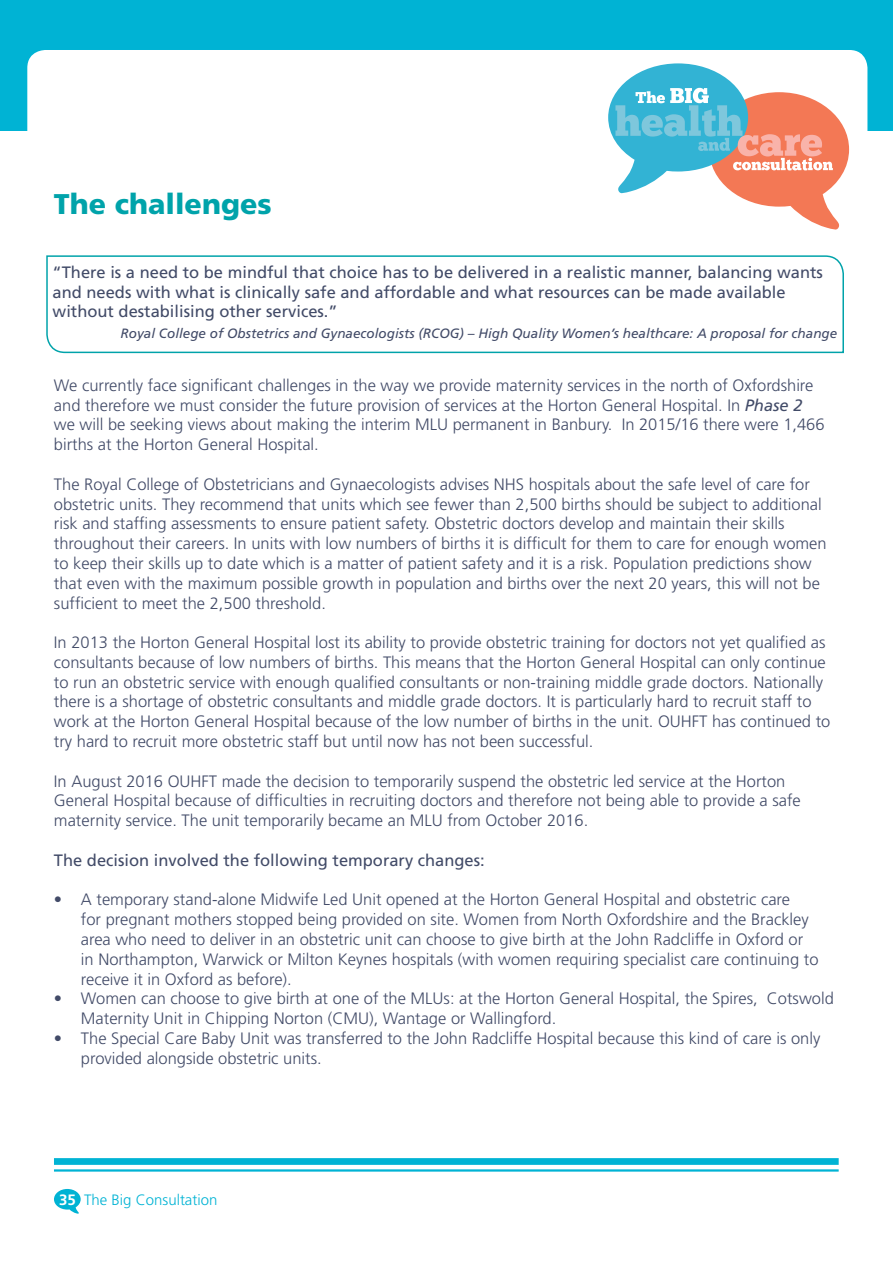
<style>
.page{position:relative;width:893px;height:1263px;background:#fff}
.page>*{position:absolute;margin:0;border:0;box-sizing:border-box;transform-origin:0 0}
.t1{font:900 28.5px "Frutiger";color:#00a3aa}
.t2{font:300 16.5px/19.8px "Frutiger";color:#424b68}
.t3{font:16.5px/19.8px "Frutiger";color:#424b68}
.t4{font:300 15px "Frutiger";color:#00b3d4}
.t5{font:italic 13.5px "Frutiger";color:#424b68}
.s1{font-weight:400;font-style:italic}
.s2{font-weight:700;color:#fff}
</style>
<div class="page">
<div style="left:0;top:0;width:892px;height:131px;background:#00b3d4"></div>
<div style="left:27px;top:50px;width:840px;height:103px;background:#fff;border-radius:18px"></div>
<svg style="left:608px;top:63px;width:241px;height:167px"></svg>
<svg style="left:46px;top:255px;width:798px;height:99px"></svg>
<div style="left:54px;top:1158px;width:785px;height:7px;background:#00b3d4"></div>
<hr style="left:54px;top:1169px;width:785px;height:3px;background:#00b3d4">
<svg style="left:54px;top:1189px;width:27px;height:25px"></svg>
<h1 class="t1" style="left:54px;top:192px;width:219px">The challenges</h1>
<p class="t3" style="left:53px;top:263px;width:772px">“There is a need to be mindful that choice has to be delivered in a realistic manner, balancing wants and needs with what is clinically safe and affordable and what resources can be made available without destabilising other services.”</p>
<p class="t5" style="left:121px;top:328px;width:718px">Royal College of Obstetrics and Gynaecologists (RCOG) – High Quality Women’s healthcare: A proposal for change</p>
<p class="t2" style="left:54px;top:376px;width:772px">We currently face significant challenges in the way we provide maternity services in the north of Oxfordshire and therefore we must consider the future provision of services at the Horton General Hospital. In <span class="s1">Phase 2 </span>we will be seeking views about making the interim MLU permanent in Banbury. In 2015/16 there were 1,466 births at the Horton General Hospital.</p>
<p class="t2" style="left:54px;top:475px;width:774px">The Royal College of Obstetricians and Gynaecologists advises NHS hospitals about the safe level of care for obstetric units. They recommend that units which see fewer than 2,500 births should be subject to additional risk and staffing assessments to ensure patient safety. Obstetric doctors develop and maintain their skills throughout their careers. In units with low numbers of births it is difficult for them to care for enough women to keep their skills up to date which is a matter of patient safety and it is a risk. Population predictions show that even with the maximum possible growth in population and births over the next 20 years, this will not be sufficient to meet the 2,500 threshold.</p>
<p class="t2" style="left:54px;top:634px;width:778px">In 2013 the Horton General Hospital lost its ability to provide obstetric training for doctors not yet qualified as consultants because of low numbers of births. This means that the Horton General Hospital can only continue to run an obstetric service with enough qualified consultants or non-training middle grade doctors. Nationally there is a shortage of obstetric consultants and middle grade doctors. It is particularly hard to recruit staff to work at the Horton General Hospital because of the low number of births in the unit. OUHFT has continued to try hard to recruit more obstetric staff but until now has not been successful.</p>
<p class="t2" style="left:54px;top:772px;width:748px">In August 2016 OUHFT made the decision to temporarily suspend the obstetric led service at the Horton<br>General Hospital because of difficulties in recruiting doctors and therefore not being able to provide a safe maternity service. The unit temporarily became an MLU from October 2016.</p>
<p class="t3" style="left:54px;top:851px;width:432px">The decision involved the following temporary changes:</p>
<p class="t2" style="left:81px;top:891px;width:739px;text-indent:-27px">• A temporary stand-alone Midwife Led Unit opened at the Horton General Hospital and obstetric care<br>for pregnant mothers stopped being provided on site. Women from North Oxfordshire and the Brackley area who need to deliver in an obstetric unit can choose to give birth at the John Radcliffe in Oxford or in Northampton, Warwick or Milton Keynes hospitals (with women requiring specialist care continuing to receive it in Oxford as before).</p>
<p class="t2" style="left:81px;top:990px;width:754px;text-indent:-27px">• Women can choose to give birth at one of the MLUs: at the Horton General Hospital, the Spires, Cotswold<br>Maternity Unit in Chipping Norton (CMU), Wantage or Wallingford.</p>
<p class="t2" style="left:81px;top:1030px;width:741px;text-indent:-27px">• The Special Care Baby Unit was transferred to the John Radcliffe Hospital because this kind of care is only provided alongside obstetric units.</p>
<p class="t4" style="left:59px;top:1194px;width:160px"><span class="s2">35</span> The Big Consultation</p>
</div>
